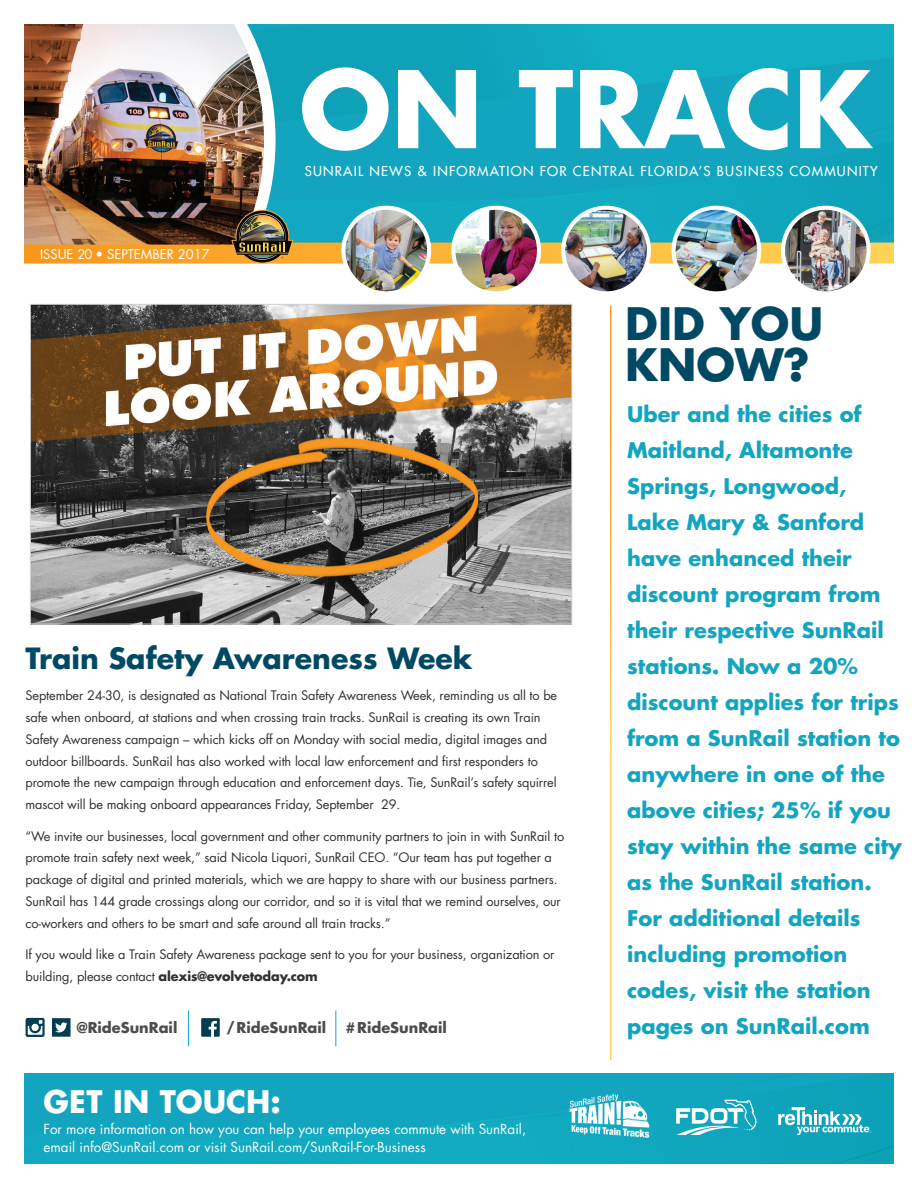
<style>
.page{position:relative;width:918px;height:1188px;background:#fff}
.page>*{position:absolute;margin:0;border:0;box-sizing:border-box;transform-origin:0 0}
.t1{font:700 103.65px "Futura Std";color:#fff}
.t2{font:700 43.5px/40.5px "Futura Std";color:#004964}
.t3{font:700 30.3px "Futura Std";color:#fff}
.t4{font:700 28.5px "Futura Std";color:#004964}
.t5{font:700 21px/36px "Futura Std";color:#13a5c0}
.t6{font:700 14.55px "Futura Std";color:#4b4c4d}
.t7{font:13.5px/18px "Futura Std";color:#fff}
.t8{font:500 13.35px "Futura Std";letter-spacing:.09em;color:#fff}
.t9{font:12.9px "Futura Std";color:#fff}
.t10{font:12.75px/21.8px "Futura Std";letter-spacing:-.01em;color:#312f30}
.s1{font-weight:700}
</style>
<div class="page">
<svg style="left:276px;top:25px;width:617px;height:80px;background:#10a6bd"></svg>
<div style="left:276px;top:105px;width:617px;height:138px;background:#13a5c0"></div>
<svg style="left:25px;top:243px;width:868px;height:21px;background:#faad34"></svg>
<img style="left:25px;top:25px;width:251px;height:220px">
<img style="left:231px;top:210px;width:62px;height:54px">
<div style="left:25px;top:1074px;width:868px;height:89px;background:#13a5c0"></div>
<svg style="left:681px;top:1100px;width:76px;height:35px"></svg>
<svg style="left:778px;top:1107px;width:94px;height:28px"></svg>
<img style="left:783px;top:208px;width:86px;height:85px;border-radius:43px">
<div style="left:781px;top:206px;width:90px;height:89px;border:4px solid #fff;border-radius:50%"></div>
<img style="left:343px;top:208px;width:86px;height:82px">
<div style="left:341px;top:206px;width:90px;height:89px;border:4px solid #fff;border-radius:50%"></div>
<img style="left:563px;top:208px;width:86px;height:85px;border-radius:43px">
<div style="left:561px;top:206px;width:90px;height:89px;border:4px solid #fff;border-radius:50%"></div>
<img style="left:453px;top:208px;width:86px;height:82px">
<div style="left:451px;top:206px;width:90px;height:89px;border:4px solid #fff;border-radius:50%"></div>
<svg style="left:201px;top:1018px;width:19px;height:19px"></svg>
<svg style="left:52px;top:1018px;width:19px;height:19px"></svg>
<svg style="left:26px;top:1018px;width:19px;height:19px"></svg>
<hr style="left:188px;top:1010px;width:1px;height:36px;background:#13a5c0">
<hr style="left:335px;top:1010px;width:1px;height:36px;background:#13a5c0">
<img style="left:674px;top:208px;width:85px;height:85px;border-radius:43px">
<div style="left:672px;top:206px;width:89px;height:89px;border:4px solid #fff;border-radius:50%"></div>
<img style="left:32px;top:306px;width:538px;height:316px">
<img style="left:543px;top:1073px;width:138px;height:91px">
<h1 class="t1" style="left:299px;top:40px;width:574px">ON TRACK</h1>
<p class="t9" style="left:40px;top:246px;width:171px">ISSUE 20 • SEPTEMBER 2017</p>
<p class="t8" style="left:305px;top:163px;width:575px">SUNRAIL NEWS &amp; INFORMATION FOR CENTRAL FLORIDA’S BUSINESS COMMUNITY</p>
<h3 class="t4" style="left:26px;top:639px;width:448px">Train Safety Awareness Week</h3>
<p class="t10" style="left:26px;top:685px;width:533px">September 24-30, is designated as National Train Safety Awareness Week, reminding us all to be safe when onboard, at stations and when crossing train tracks. SunRail is creating its own Train Safety Awareness campaign – which kicks off on Monday with social media, digital images and outdoor billboards. SunRail has also worked with local law enforcement and first responders to promote the new campaign through education and enforcement days. Tie, SunRail’s safety squirrel mascot will be making onboard appearances Friday, September 29.</p>
<p class="t10" style="left:26px;top:825px;width:540px">“We invite our businesses, local government and other community partners to join in with SunRail to promote train safety next week,” said Nicola Liquori, SunRail CEO. “Our team has put together a package of digital and printed materials, which we are happy to share with our business partners.<br>SunRail has 144 grade crossings along our corridor, and so it is vital that we remind ourselves, our co-workers and others to be smart and safe around all train tracks.”</p>
<p class="t10" style="left:26px;top:944px;width:530px">If you would like a Train Safety Awareness package sent to you for your business, organization or building, please contact <span class="s1">alexis@evolvetoday.com</span></p>
<p class="t6" style="left:77px;top:1018px;width:102px">@RideSunRail</p>
<p class="t6" style="left:226px;top:1018px;width:101px">/RideSunRail</p>
<p class="t6" style="left:346px;top:1018px;width:103px">#RideSunRail</p>
<h3 class="t3" style="left:44px;top:1081px;width:239px">GET IN TOUCH:</h3>
<p class="t7" style="left:44px;top:1120px;width:484px">For more information on how you can help your employees commute with SunRail, email info@SunRail.com or visit SunRail.com/SunRail-For-Business</p>
<h2 class="t2" style="left:625px;top:303px;width:199px">DID YOU<br>KNOW?</h2>
<p class="t5" style="left:627px;top:396px;width:276px">Uber and the cities of<br>Maitland, Altamonte<br>Springs, Longwood,<br>Lake Mary &amp; Sanford have enhanced their discount program from their respective SunRail stations. Now a 20% discount applies for trips from a SunRail station to anywhere in one of the above cities; 25% if you stay within the same city as the SunRail station.<br>For additional details including promotion codes, visit the station pages on SunRail.com</p>
</div>
